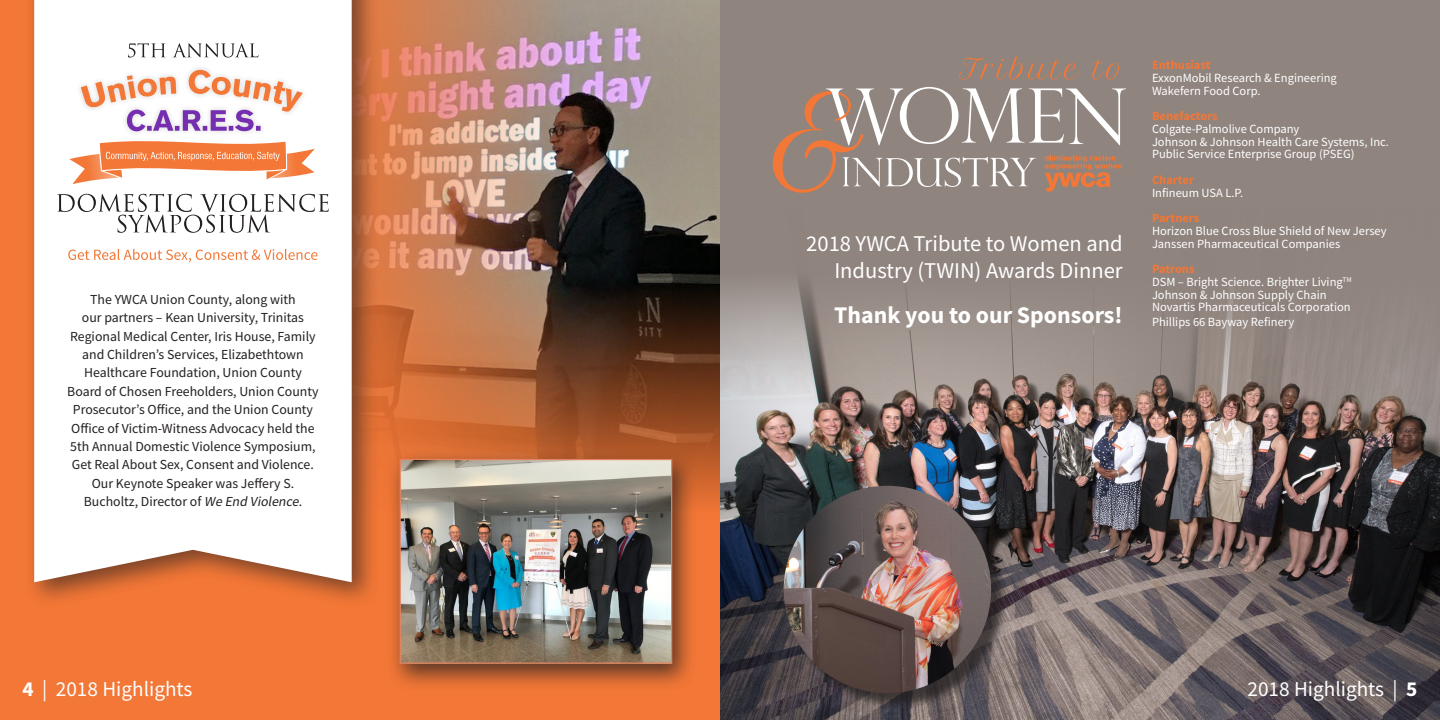
<style>
.page{position:relative;width:1440px;height:720px;background:#fff}
.page>*{position:absolute;margin:0;border:0;box-sizing:border-box;transform-origin:0 0}
.t1{font:700 23.88px "Source Sans Pro";color:#fff}
.t2{font:22.5px "Source Sans Pro";color:#fff}
.t3{font:21.25px "Source Sans Pro";color:#fff}
.t4{font:13.75px/18.4px "Source Sans Pro";color:#231f20;text-align:center}
.t5{font:12.5px "Source Sans Pro";color:#fff}
.t6{font:700 12.5px "Source Sans Pro";color:#f37736}
.s1{font-style:italic}
.s2{font-weight:700}
</style>
<div class="page">
<div style="left:0;top:0;width:720px;height:720px;background:#f37736"></div>
<img style="left:380px;top:0;width:340px;height:505px">
<div style="left:24px;top:0;width:356px;height:609px;background:#231f20;opacity:.58"></div>
<div style="left:34px;top:0;width:318px;height:582px;background:#fff"></div>
<div style="left:720px;top:0;width:720px;height:720px;background:#8f847e"></div>
<img style="left:720px;top:285px;width:720px;height:435px">
<svg style="left:68px;top:249px;width:249px;height:13px;background:#fce1d3"></svg>
<svg style="left:57px;top:194px;width:272px;height:39px;background:#ddd"></svg>
<div style="left:121px;top:104px;width:146px;height:33px;background:#fbfbfb"></div>
<svg style="left:69px;top:137px;width:246px;height:47px"></svg>
<div style="left:76px;top:64px;width:232px;height:53px;background:#fff"></div>
<svg style="left:81px;top:70px;width:222px;height:61px"></svg>
<svg style="left:128px;top:43px;width:131px;height:15px;background:#d5d4d5"></svg>
<div style="left:786px;top:488px;width:222px;height:223px;background:#231f20;opacity:.75"></div>
<img style="left:784px;top:486px;width:207px;height:207px;border-radius:104px">
<div style="left:386px;top:449px;width:311px;height:242px;background:#231f20;opacity:.75"></div>
<img style="left:402px;top:461px;width:268px;height:201px">
<div style="left:400px;top:459px;width:272px;height:205px;border:1px solid #e5835e"></div>
<svg style="left:959px;top:57px;width:120px;height:23px"></svg>
<svg style="left:1092px;top:60px;width:27px;height:19px"></svg>
<svg style="left:772px;top:87px;width:354px;height:106px"></svg>
<p class="t4" style="left:67px;top:290px;width:253px">The YWCA Union County, along with<br>our partners – Kean University, Trinitas Regional Medical Center, Iris House, Family and Children’s Services, Elizabethtown Healthcare Foundation, Union County Board of Chosen Freeholders, Union County Prosecutor’s Office, and the Union County Office of Victim-Witness Advocacy held the 5th Annual Domestic Violence Symposium, Get Real About Sex, Consent and Violence.<br>Our Keynote Speaker was Jeffery S.<br>Bucholtz, Director of <span class="s1">We End Violence</span>.</p>
<p class="t2" style="left:806px;top:229px;width:318px">2018 YWCA Tribute to Women and</p>
<p class="t2" style="left:834px;top:256px;width:290px">Industry (TWIN) Awards Dinner</p>
<p class="t1" style="left:834px;top:299px;width:290px">Thank you to our Sponsors!</p>
<p class="t6" style="left:1152px;top:57px;width:60px">Enthusiast</p>
<p class="t5" style="left:1152px;top:70px;width:186px">ExxonMobil Research &amp; Engineering</p>
<p class="t5" style="left:1152px;top:83px;width:110px">Wakefern Food Corp.</p>
<p class="t6" style="left:1152px;top:108px;width:67px">Benefactors</p>
<p class="t5" style="left:1152px;top:121px;width:149px">Colgate-Palmolive Company</p>
<p class="t5" style="left:1152px;top:134px;width:239px">Johnson &amp; Johnson Health Care Systems, Inc.</p>
<p class="t5" style="left:1152px;top:146px;width:204px">Public Service Enterprise Group (PSEG)</p>
<p class="t6" style="left:1152px;top:171px;width:43px">Charter</p>
<p class="t5" style="left:1152px;top:185px;width:93px">Infineum USA L.P.</p>
<p class="t6" style="left:1152px;top:210px;width:49px">Partners</p>
<p class="t5" style="left:1152px;top:223px;width:236px">Horizon Blue Cross Blue Shield of New Jersey</p>
<p class="t5" style="left:1152px;top:236px;width:190px">Janssen Pharmaceutical Companies</p>
<p class="t6" style="left:1152px;top:261px;width:44px">Patrons</p>
<p class="t5" style="left:1152px;top:274px;width:201px">DSM – Bright Science. Brighter Living<sup>TM</sup></p>
<p class="t5" style="left:1152px;top:287px;width:176px">Johnson &amp; Johnson Supply Chain</p>
<p class="t5" style="left:1152px;top:299px;width:200px">Novartis Pharmaceuticals Corporation</p>
<p class="t5" style="left:1152px;top:313px;width:144px">Phillips 66 Bayway Refinery</p>
<p class="t3" style="left:22px;top:675px;width:171px"><span class="s2">4</span> | 2018 Highlights</p>
<p class="t3" style="left:1248px;top:675px;width:171px">2018 Highlights | <span class="s2">5</span></p>
</div>
